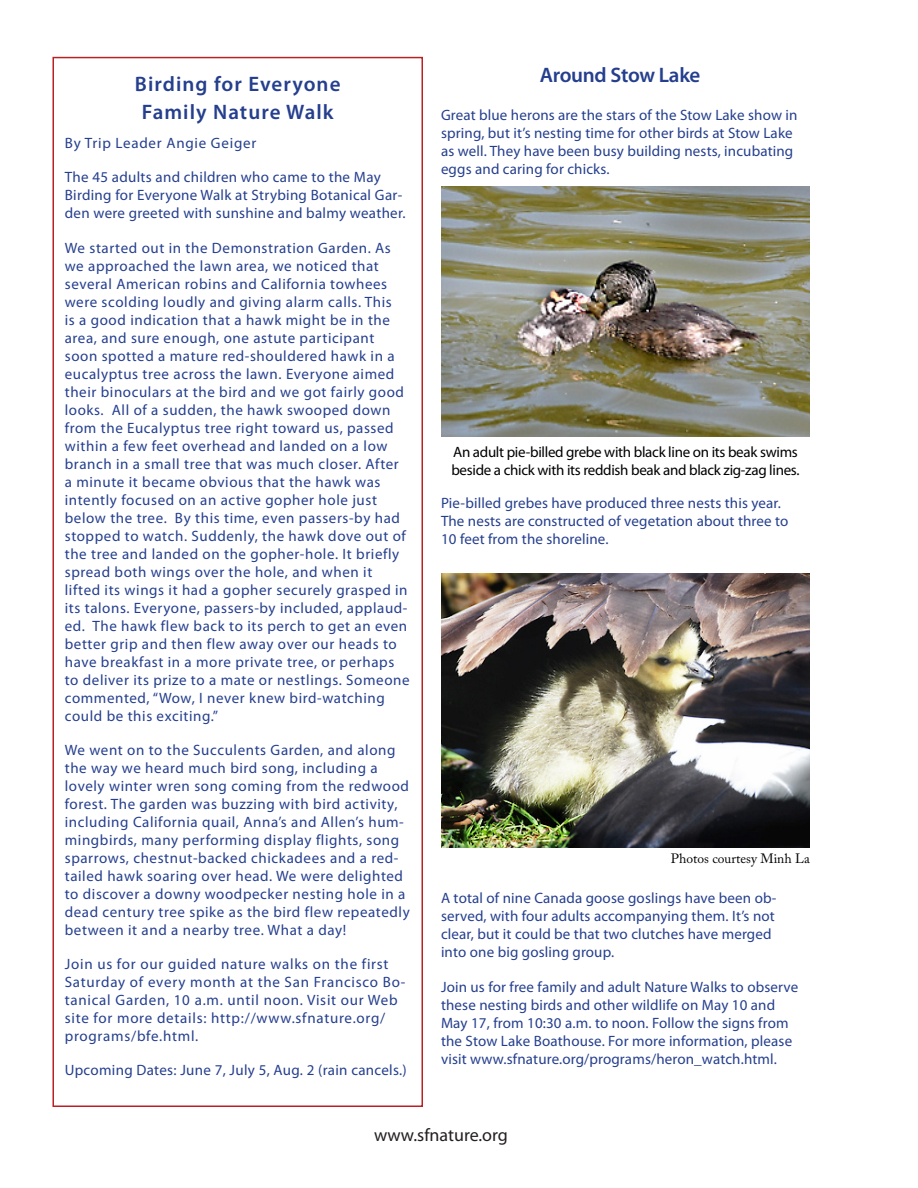
<style>
.page{position:relative;width:918px;height:1188px;background:#fff}
.page>*{position:absolute;margin:0;border:0;box-sizing:border-box;transform-origin:0 0}
.t1{font:600 21px/28.8px "Myriad Pro";letter-spacing:.045em;color:#253f8e;text-align:center}
.t2{font:600 21px "Myriad Pro";letter-spacing:-.02em;color:#253f8e}
.t3{font:18px "Myriad Pro";color:#231f20}
.t4{font:15px/18px "Myriad Pro";letter-spacing:.04em;color:#253f8e}
.t5{font:15px/18px "Myriad Pro";letter-spacing:.01em;color:#253f8e}
.t6{font:15px/18px "Myriad Pro";letter-spacing:.02em;color:#253f8e}
.t7{font:15px/18px "Myriad Pro";letter-spacing:-.02em;color:#000}
.t8{font:13.5px "Adobe Caslon Pro";color:#000}
</style>
<div class="page">
<div style="left:52px;top:57px;width:371px;height:1050px;border:2px solid #ba2024"></div>
<img style="left:441px;top:187px;width:369px;height:249px">
<img style="left:441px;top:573px;width:369px;height:275px">
<h1 class="t1" style="left:135px;top:69px;width:207px">Birding for Everyone<br>Family Nature Walk</h1>
<p class="t4" style="left:65px;top:134px;width:193px">By Trip Leader Angie Geiger</p>
<p class="t6" style="left:65px;top:168px;width:342px">The 45 adults and children who came to the May<br>Birding for Everyone Walk at Strybing Botanical Gar&shy;den were greeted with sunshine and balmy weather.</p>
<p class="t4" style="left:65px;top:238px;width:346px">We started out in the Demonstration Garden. As we approached the lawn area, we noticed that several American robins and California towhees were scolding loudly and giving alarm calls. This<br>is a good indication that a hawk might be in the area, and sure enough, one astute participant soon spotted a mature red-shouldered hawk in a eucalyptus tree across the lawn. Everyone aimed their binoculars at the bird and we got fairly good looks. All of a sudden, the hawk swooped down from the Eucalyptus tree right toward us, passed within a few feet overhead and landed on a low branch in a small tree that was much closer. After a minute it became obvious that the hawk was intently focused on an active gopher hole just below the tree. By this time, even passers-by had stopped to watch. Suddenly, the hawk dove out of the tree and landed on the gopher-hole. It briefly spread both wings over the hole, and when it lifted its wings it had a gopher securely grasped in its talons. Everyone, passers-by included, applaud&shy;ed. The hawk flew back to its perch to get an even better grip and then flew away over our heads to have breakfast in a more private tree, or perhaps to deliver its prize to a mate or nestlings. Someone commented, “Wow, I never knew bird-watching could be this exciting.”</p>
<p class="t4" style="left:65px;top:741px;width:347px">We went on to the Succulents Garden, and along the way we heard much bird song, including a lovely winter wren song coming from the redwood forest. The garden was buzzing with bird activity, including California quail, Anna’s and Allen’s hum&shy;mingbirds, many performing display flights, song sparrows, chestnut-backed chickadees and a red&shy;tailed hawk soaring over head. We were delighted to discover a downy woodpecker nesting hole in a dead century tree spike as the bird flew repeatedly between it and a nearby tree. What a day!</p>
<p class="t4" style="left:65px;top:955px;width:342px">Join us for our guided nature walks on the first Saturday of every month at the San Francisco Bo&shy;tanical Garden, 10 a.m. until noon. Visit our Web site for more details: http://www.sfnature.org/ programs/bfe.html.</p>
<p class="t6" style="left:65px;top:1061px;width:344px">Upcoming Dates: June 7, July 5, Aug. 2 (rain cancels.)</p>
<h1 class="t2" style="left:540px;top:61px;width:162px">Around Stow Lake</h1>
<p class="t5" style="left:441px;top:106px;width:358px">Great blue herons are the stars of the Stow Lake show in spring, but it’s nesting time for other birds at Stow Lake as well. They have been busy building nests, incubating eggs and caring for chicks.</p>
<p class="t7" style="left:451px;top:443px;width:350px">An adult pie-billed grebe with black line on its beak swims beside a chick with its reddish beak and black zig-zag lines.</p>
<p class="t5" style="left:441px;top:493px;width:349px">Pie-billed grebes have produced three nests this year.<br>The nests are constructed of vegetation about three to<br>10 feet from the shoreline.</p>
<p class="t8" style="left:671px;top:851px;width:141px">Photos courtesy Minh La</p>
<p class="t5" style="left:441px;top:889px;width:337px">A total of nine Canada goose goslings have been ob&shy;served, with four adults accompanying them. It’s not clear, but it could be that two clutches have merged into one big gosling group.</p>
<p class="t5" style="left:441px;top:977px;width:359px">Join us for free family and adult Nature Walks to observe these nesting birds and other wildlife on May 10 and May 17, from 10:30 a.m. to noon. Follow the signs from the Stow Lake Boathouse. For more information, please visit www.sfnature.org/programs/heron_watch.html.</p>
<p class="t3" style="left:374px;top:1124px;width:135px">www.sfnature.org</p>
</div>
